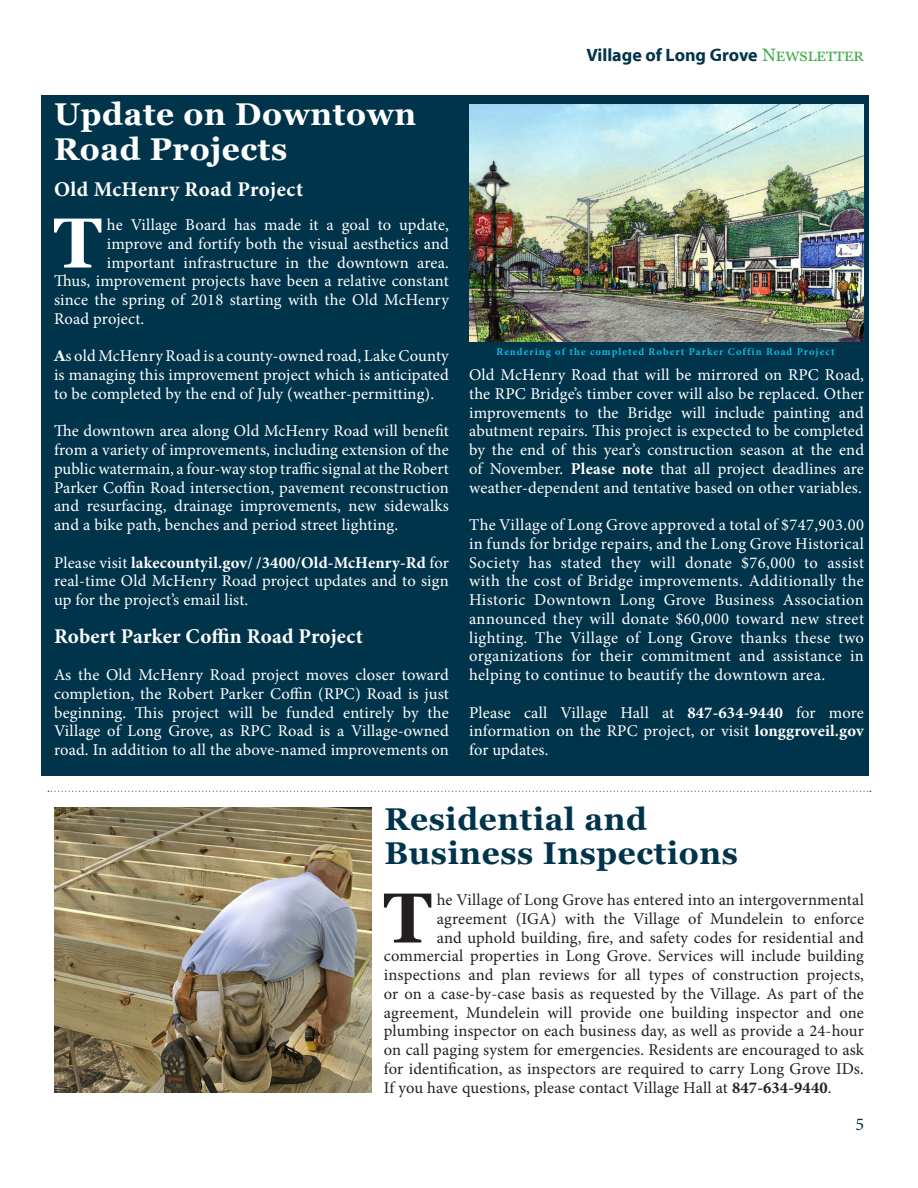
<style>
.page{position:relative;width:918px;height:1188px;background:#fff}
.page>*{position:absolute;margin:0;border:0;box-sizing:border-box;transform-origin:0 0}
.body_text{font:700 70.65px "Georgia";color:#fff}
.body_text-2{font:700 70.65px "Georgia";color:#231f20}
.t1{font:700 31.5px "Georgia";letter-spacing:.02em;color:#00344b}
.t2{font:700 31.5px/34.5px "Georgia";letter-spacing:.02em;color:#fff}
.body_text-3{font:700 21px "Minion Pro";letter-spacing:.01em;color:#fff}
.t3{font:700 18px "Myriad Pro";color:#00344b}
.t4{font:18px "Minion Pro";color:#00344b}
.body_text-4{font:16.5px/18.8px "Minion Pro";letter-spacing:.01em;color:#fff;text-align:justify}
.body_text-5{font:16.5px/18.8px "Minion Pro";letter-spacing:.01em;color:#231f20;text-align:right}
.t5{font:700 10.5px "Minion Pro";letter-spacing:.1em;color:#0db9e2}
.s1{font-family:"Georgia";font-weight:700;font-size:15px}
.s2{font-weight:700}
.s3{font-family:"Georgia";font-weight:400;color:#40ae49}
.s4{color:#fff}
</style>
<div class="page">
<div style="left:41px;top:95px;width:827px;height:680px;background:#00344b"></div>
<svg style="left:48px;top:791px;width:823px;height:1px"></svg>
<img style="left:54px;top:808px;width:317px;height:285px">
<img style="left:469px;top:105px;width:395px;height:236px">
<p class="t2" style="left:54px;top:97px;width:364px">Update on Downtown<br>Road Projects</p>
<p class="body_text-3" style="left:54px;top:175px;width:251px">Old McHenry Road Project</p>
<p class="body_text" style="left:54px;top:198px;width:50px">T</p>
<p class="body_text-4" style="left:107px;top:215px;width:344px">he Village Board has made it a goal to update,</p>
<p class="body_text-4" style="left:107px;top:234px;width:344px">improve and fortify both the visual aesthetics and</p>
<p class="body_text-4" style="left:107px;top:253px;width:344px">important infrastructure in the downtown area.</p>
<p class="body_text-4" style="left:54px;top:272px;width:396px">Thus, improvement projects have been a relative constant</p>
<p class="body_text-4" style="left:54px;top:290px;width:396px">since the spring of 2018 starting with the Old McHenry</p>
<p class="body_text-4" style="left:54px;top:309px;width:92px">Road project.</p>
<p class="body_text-4" style="left:54px;top:347px;width:396px"><span class="s1">A</span>s old McHenry Road is a county-owned road, Lake County is managing this improvement project which is anticipated to be completed by the end of July (weather-permitting).</p>
<p class="body_text-4" style="left:54px;top:422px;width:396px">The downtown area along Old McHenry Road will benefit from a variety of improvements, including extension of the public watermain, a four-way stop traffic signal at the Robert Parker Coffin Road intersection, pavement reconstruction and resurfacing, drainage improvements, new sidewalks and a bike path, benches and period street lighting.</p>
<p class="body_text-4" style="left:54px;top:553px;width:396px">Please visit <span class="s2">lakecountyil.gov/ /3400/Old-McHenry-Rd</span> for real-time Old McHenry Road project updates and to sign up for the project’s email list.</p>
<p class="body_text-3" style="left:54px;top:621px;width:310px">Robert Parker Coffin Road Project</p>
<p class="body_text-4" style="left:54px;top:665px;width:396px">As the Old McHenry Road project moves closer toward completion, the Robert Parker Coffin (RPC) Road is just beginning. This project will be funded entirely by the Village of Long Grove, as RPC Road is a Village-owned road. In addition to all the above-named improvements on</p>
<p class="t3" style="left:587px;top:43px;width:279px">Village of Long Grove <span class="s3">Newsletter</span></p>
<p class="t5" style="left:496px;top:344px;width:340px">Rendering of the completed Robert Parker Coffin Road Project</p>
<p class="body_text-4" style="left:469px;top:365px;width:396px">Old McHenry Road that will be mirrored on RPC Road, the RPC Bridge’s timber cover will also be replaced. Other improvements to the Bridge will include painting and abutment repairs. This project is expected to be completed by the end of this year’s construction season at the end of November. <span class="s2">Please note</span> that all project deadlines are weather-dependent and tentative based on other variables.</p>
<p class="body_text-4" style="left:469px;top:515px;width:396px">The Village of Long Grove approved a total of $747,903.00 in funds for bridge repairs, and the Long Grove Historical Society has stated they will donate $76,000 to assist with the cost of Bridge improvements. Additionally the Historic Downtown Long Grove Business Association announced they will donate $60,000 toward new street lighting. The Village of Long Grove thanks these two organizations for their commitment and assistance in helping to continue to beautify the downtown area.</p>
<p class="body_text-4" style="left:469px;top:703px;width:396px">Please call Village Hall at <span class="s2">847-634-9440</span> for more information on the RPC project, or visit <span class="s2">longgroveil.gov </span>for updates.</p>
<p class="t1" style="left:384px;top:798px;width:264px">Residential and</p>
<p class="t1" style="left:384px;top:833px;width:355px">Business Inspections</p>
<p class="body_text-5" style="left:384px;top:890px;width:482px">he Village of Long Grove has entered into an intergovernmental agreement (IGA) with the Village of Mundelein to enforce<br>and uphold building, fire, and safety codes for residential and commercial properties in Long Grove. Services will include building inspections and plan reviews for all types of construction projects, or on a case-by-case basis as requested by the Village. As part of the agreement, Mundelein will provide one building inspector and one plumbing inspector on each business day, as well as provide a 24-hour on call paging system for emergencies. Residents are encouraged to ask for identification, as inspectors are required to carry Long Grove IDs.<br>If you have questions, please contact Village Hall at <span class="s2">847-634-9440</span>. <span class="s4">Pro</span></p>
<p class="body_text-2" style="left:383px;top:873px;width:50px">T</p>
<p class="t4" style="left:855px;top:1112px;width:10px">5</p>
</div>
